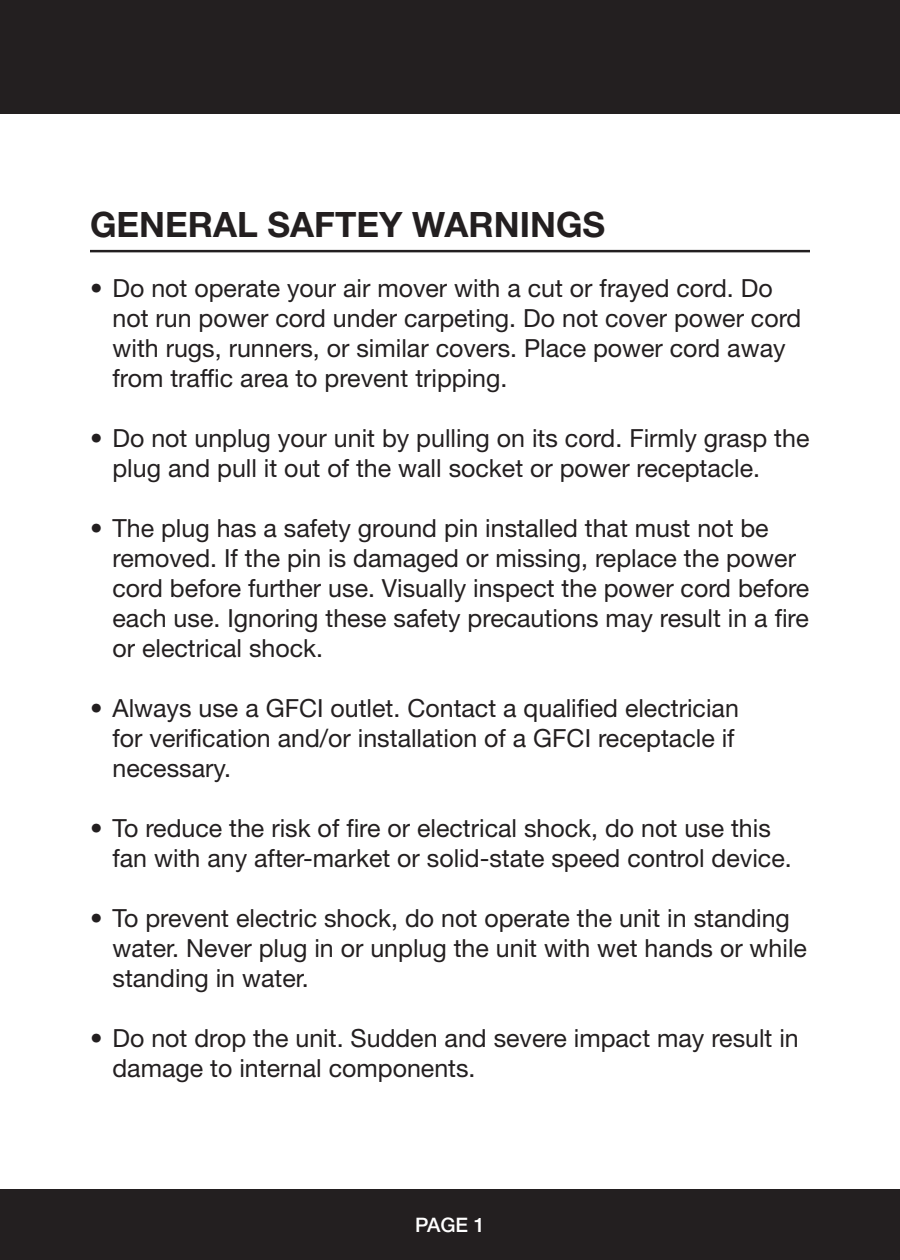
<style>
.page{position:relative;width:900px;height:1260px;background:#fff}
.page>*{position:absolute;margin:0;border:0;box-sizing:border-box;transform-origin:0 0}
.t1{font:700 35px "Helvetica Neue LT Std";color:#231f20}
.t2{font:25px/30px "Helvetica Neue LT Std";color:#231f20}
.t3{font:500 20px "Helvetica Neue LT Std";color:#fff}
</style>
<div class="page">
<div style="left:0;top:0;width:900px;height:114px;background:#231f20"></div>
<div style="left:0;top:1189px;width:900px;height:71px;background:#231f20"></div>
<hr style="left:90px;top:250px;width:720px;height:2px;background:#231f20">
<h1 class="t1" style="left:90px;top:203px;width:517px">GENERAL SAFTEY WARNINGS</h1>
<p class="t2" style="left:112px;top:273px;width:690px;text-indent:-22px">• Do not operate your air mover with a cut or frayed cord. Do not run power cord under carpeting. Do not cover power cord with rugs, runners, or similar covers. Place power cord away from traffic area to prevent tripping.</p>
<p class="t2" style="left:112px;top:423px;width:698px;text-indent:-22px">• Do not unplug your unit by pulling on its cord. Firmly grasp the plug and pull it out of the wall socket or power receptacle.</p>
<p class="t2" style="left:112px;top:513px;width:698px;text-indent:-22px">• The plug has a safety ground pin installed that must not be removed. If the pin is damaged or missing, replace the power cord before further use. Visually inspect the power cord before each use. Ignoring these safety precautions may result in a fire or electrical shock.</p>
<p class="t2" style="left:112px;top:693px;width:628px;text-indent:-22px">• Always use a GFCI outlet. Contact a qualified electrician for verification and/or installation of a GFCI receptacle if necessary.</p>
<p class="t2" style="left:112px;top:813px;width:681px;text-indent:-22px">• To reduce the risk of fire or electrical shock, do not use this fan with any after-market or solid-state speed control device.</p>
<p class="t2" style="left:112px;top:903px;width:696px;text-indent:-22px">• To prevent electric shock, do not operate the unit in standing water. Never plug in or unplug the unit with wet hands or while standing in water.</p>
<p class="t2" style="left:112px;top:1023px;width:688px;text-indent:-22px">• Do not drop the unit. Sudden and severe impact may result in damage to internal components.</p>
<p class="t3" style="left:415px;top:1213px;width:71px">PAGE 1</p>
</div>
